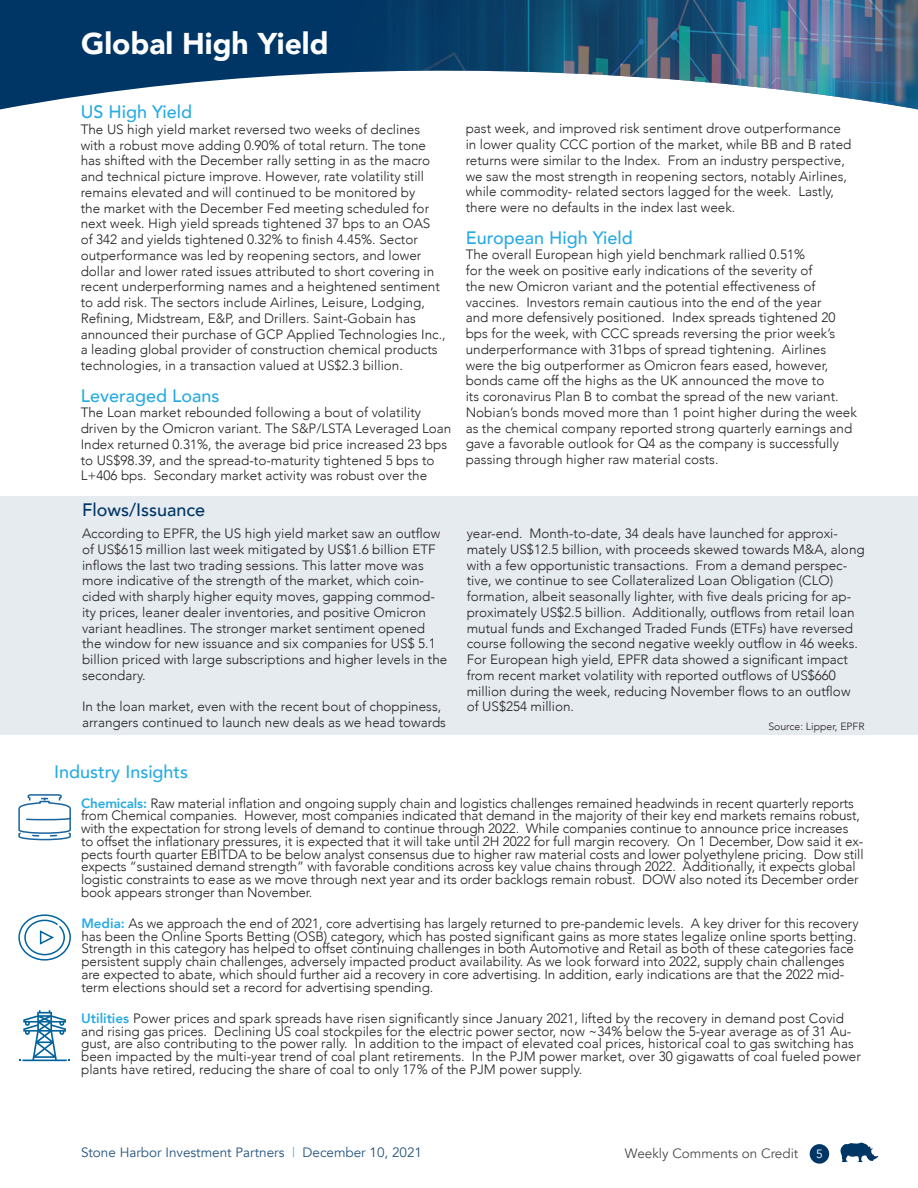
<style>
.page{position:relative;width:918px;height:1188px;background:#fff}
.page>*{position:absolute;margin:0;border:0;box-sizing:border-box;transform-origin:0 0}
.t1{font:900 30px "Avenir";color:#fff}
.t2{font:500 18px "Avenir";color:#29abe3}
.t3{font:500 18px "Avenir";color:#003666}
.t4{font:300 13.5px/15.8px "Avenir";color:#231f20}
.t5{font:13.5px "Avenir";color:#26547d}
.t6{font:13.5px "Avenir";color:#4b4c4d}
.t7{font:12px "Avenir";color:#fff}
.t8{font:300 10.5px "Avenir";color:#231f20}
.s1{font-weight:800;color:#29abe3}
.s2{color:#49b7e7}
</style>
<div class="page">
<div style="left:810px;top:1144px;width:19px;height:20px;background:#003666;border-radius:50%"></div>
<svg style="left:840px;top:1143px;width:38px;height:19px"></svg>
<svg style="left:0;top:0;width:93px;height:109px;background:#114370"></svg>
<img style="left:93px;top:0;width:825px;height:109px">
<div style="left:0;top:496px;width:918px;height:239px;background:#e6ebf0"></div>
<svg style="left:18px;top:914px;width:53px;height:47px"></svg>
<svg style="left:18px;top:794px;width:53px;height:47px"></svg>
<svg style="left:19px;top:1010px;width:51px;height:51px"></svg>
<p class="t1" style="left:81px;top:18px;width:249px">Global High Yield</p>
<p class="t2" style="left:81px;top:96px;width:113px">US High Yield</p>
<p class="t4" style="left:81px;top:121px;width:366px">The US high yield market reversed two weeks of declines with a robust move adding 0.90% of total return. The tone has shifted with the December rally setting in as the macro and technical picture improve. However, rate volatility still remains elevated and will continued to be monitored by<br>the market with the December Fed meeting scheduled for next week. High yield spreads tightened 37 bps to an OAS of 342 and yields tightened 0.32% to finish 4.45%. Sector outperformance was led by reopening sectors, and lower dollar and lower rated issues attributed to short covering in recent underperforming names and a heightened sentiment to add risk. The sectors include Airlines, Leisure, Lodging, Refining, Midstream, E&amp;P, and Drillers. Saint-Gobain has announced their purchase of GCP Applied Technologies Inc., a leading global provider of construction chemical products technologies, in a transaction valued at US$2.3 billion.</p>
<p class="t2" style="left:81px;top:380px;width:140px">Leveraged Loans</p>
<p class="t4" style="left:81px;top:405px;width:372px">The Loan market rebounded following a bout of volatility driven by the Omicron variant. The S&amp;P/LSTA Leveraged Loan Index returned 0.31%, the average bid price increased 23 bps to US$98.39, and the spread-to-maturity tightened 5 bps to L+406 bps. Secondary market activity was robust over the</p>
<p class="t3" style="left:82px;top:494px;width:125px">Flows/Issuance</p>
<p class="t4" style="left:82px;top:526px;width:367px">According to EPFR, the US high yield market saw an outflow of US$615 million last week mitigated by US$1.6 billion ETF inflows the last two trading sessions. This latter move was more indicative of the strength of the market, which coin&shy;cided with sharply higher equity moves, gapping commod&shy;ity prices, leaner dealer inventories, and positive Omicron variant headlines. The stronger market sentiment opened the window for new issuance and six companies for US$ 5.1 billion priced with large subscriptions and higher levels in the secondary.</p>
<p class="t4" style="left:82px;top:699px;width:365px">In the loan market, even with the recent bout of choppiness, arrangers continued to launch new deals as we head towards</p>
<p class="t2" style="left:54px;top:757px;width:136px">Industry Insights</p>
<p class="t4" style="left:466px;top:121px;width:387px">past week, and improved risk sentiment drove outperformance in lower quality CCC portion of the market, while BB and B rated returns were similar to the Index. From an industry perspective, we saw the most strength in reopening sectors, notably Airlines, while commodity- related sectors lagged for the week. Lastly, there were no defaults in the index last week.</p>
<p class="t2" style="left:466px;top:222px;width:169px">European High Yield</p>
<p class="t4" style="left:466px;top:247px;width:393px">The overall European high yield benchmark rallied 0.51%<br>for the week on positive early indications of the severity of<br>the new Omicron variant and the potential effectiveness of vaccines. Investors remain cautious into the end of the year<br>and more defensively positioned. Index spreads tightened 20 bps for the week, with CCC spreads reversing the prior week’s underperformance with 31bps of spread tightening. Airlines were the big outperformer as Omicron fears eased, however, bonds came off the highs as the UK announced the move to<br>its coronavirus Plan B to combat the spread of the new variant.<br>Nobian’s bonds moved more than 1 point higher during the week as the chemical company reported strong quarterly earnings and gave a favorable outlook for Q4 as the company is successfully passing through higher raw material costs.</p>
<p class="t4" style="left:467px;top:526px;width:400px">year-end. Month-to-date, 34 deals have launched for approxi&shy;mately US$12.5 billion, with proceeds skewed towards M&amp;A, along with a few opportunistic transactions. From a demand perspec&shy;tive, we continue to see Collateralized Loan Obligation (CLO) formation, albeit seasonally lighter, with five deals pricing for ap&shy;proximately US$2.5 billion. Additionally, outflows from retail loan mutual funds and Exchanged Traded Funds (ETFs) have reversed course following the second negative weekly outflow in 46 weeks.</p>
<p class="t4" style="left:467px;top:652px;width:385px">For European high yield, EPFR data showed a significant impact from recent market volatility with reported outflows of US$660 million during the week, reducing November flows to an outflow of US$254 million.</p>
<p class="t8" style="left:768px;top:721px;width:98px">Source: Lipper, EPFR</p>
<p class="t4" style="left:81px;top:797px;width:784px;line-height:12.8px"><span class="s1">Chemicals:</span> Raw material inflation and ongoing supply chain and logistics challenges remained headwinds in recent quarterly reports from Chemical companies. However, most companies indicated that demand in the majority of their key end markets remains robust, with the expectation for strong levels of demand to continue through 2022. While companies continue to announce price increases to offset the inflationary pressures, it is expected that it will take until 2H 2022 for full margin recovery. On 1 December, Dow said it ex&shy;pects fourth quarter EBITDA to be below analyst consensus due to higher raw material costs and lower polyethylene pricing. Dow still expects “sustained demand strength” with favorable conditions across key value chains through 2022. Additionally, it expects global logistic constraints to ease as we move through next year and its order backlogs remain robust. DOW also noted its December order book appears stronger than November.</p>
<p class="t4" style="left:81px;top:917px;width:779px;line-height:12.8px"><span class="s1">Media:</span> As we approach the end of 2021, core advertising has largely returned to pre-pandemic levels. A key driver for this recovery has been the Online Sports Betting (OSB) category, which has posted significant gains as more states legalize online sports betting.<br>Strength in this category has helped to offset continuing challenges in both Automotive and Retail as both of these categories face persistent supply chain challenges, adversely impacted product availability. As we look forward into 2022, supply chain challenges are expected to abate, which should further aid a recovery in core advertising. In addition, early indications are that the 2022 mid&shy;term elections should set a record for advertising spending.</p>
<p class="t4" style="left:81px;top:1012px;width:781px;line-height:12.8px"><span class="s1">Utilities</span> Power prices and spark spreads have risen significantly since January 2021, lifted by the recovery in demand post Covid and rising gas prices. Declining US coal stockpiles for the electric power sector, now ~34% below the 5-year average as of 31 Au&shy;gust, are also contributing to the power rally. In addition to the impact of elevated coal prices, historical coal to gas switching has been impacted by the multi-year trend of coal plant retirements. In the PJM power market, over 30 gigawatts of coal fueled power plants have retired, reducing the share of coal to only 17% of the PJM power supply.</p>
<p class="t5" style="left:81px;top:1144px;width:343px">Stone Harbor Investment Partners <span class="s2">|</span> December 10, 2021</p>
<p class="t6" style="left:625px;top:1145px;width:175px">Weekly Comments on Credit</p>
<p class="t7" style="left:816px;top:1146px;width:8px">5</p>
</div>
